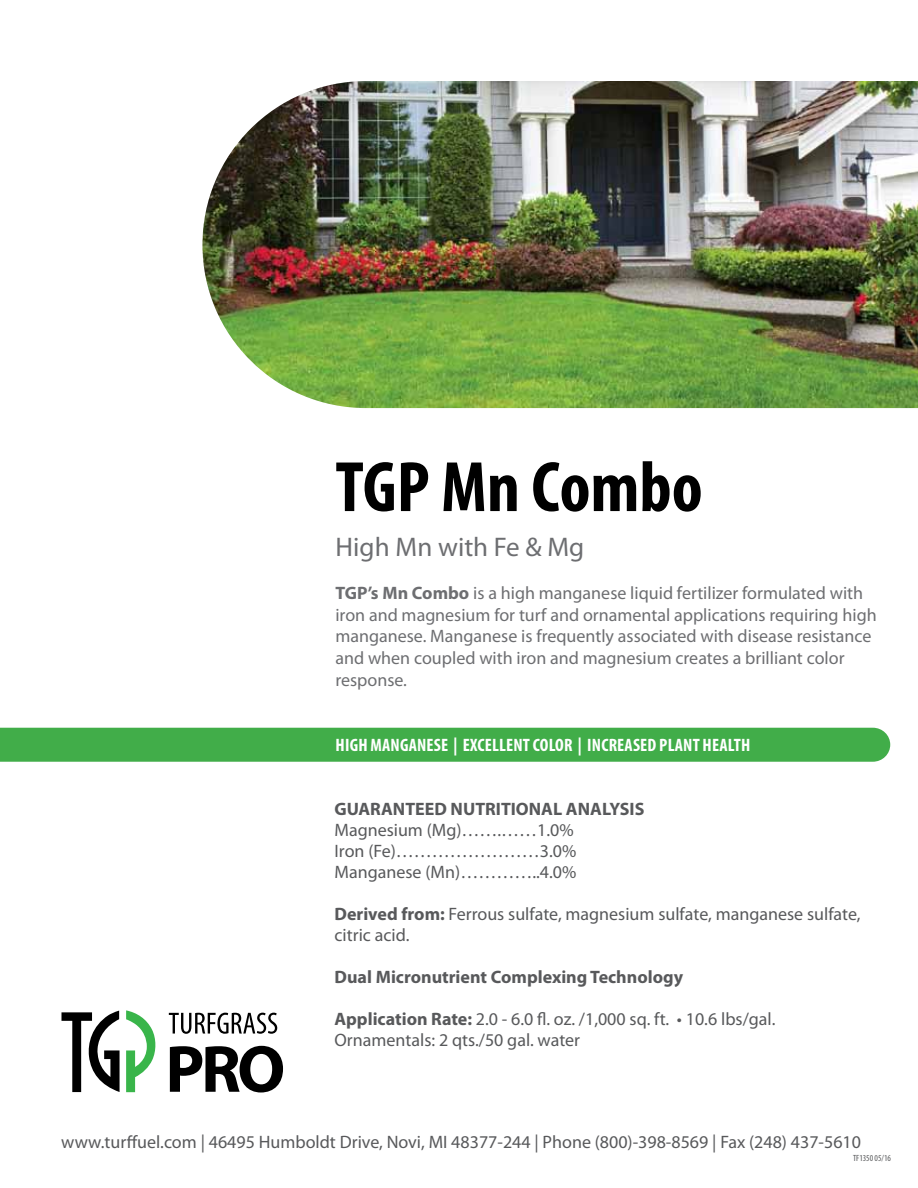
<style>
.page{position:relative;width:918px;height:1188px;background:#fff}
.page>*{position:absolute;margin:0;border:0;box-sizing:border-box;transform-origin:0 0}
.t1{font:700 condensed 72px "Myriad Pro";color:#000}
.t2{font:27px "Myriad Pro";color:#6d6e71}
.t3{font:18px/21px "Myriad Pro";color:#58595b}
.t4{font:18px/21.6px "Myriad Pro";color:#6d6e71}
.t5{font:700 18px "Myriad Pro";color:#58595b}
.t6{font:700 condensed 18px "Myriad Pro";letter-spacing:.01em;color:#fff}
.t7{font:condensed 9px "Myriad Pro";color:#58595b}
.s1{font-weight:700}
</style>
<div class="page">
<svg style="left:170px;top:1046px;width:113px;height:47px"></svg>
<svg style="left:169px;top:1013px;width:108px;height:21px"></svg>
<svg style="left:62px;top:1011px;width:58px;height:81px"></svg>
<svg style="left:126px;top:1010px;width:30px;height:82px"></svg>
<div style="left:0;top:728px;width:890px;height:34px;background:#41ad49"></div>
<img style="left:202px;top:81px;width:716px;height:327px">
<h1 class="t1" style="left:335px;top:442px;width:369px">TGP MN COMBO</h1>
<h2 class="t2" style="left:335px;top:530px;width:250px">High Mn with Fe &amp; Mg</h2>
<p class="t4" style="left:335px;top:582px;width:543px"><span class="s1">TGP’s Mn Combo</span> is a high manganese liquid fertilizer formulated with iron and magnesium for turf and ornamental applications requiring high manganese. Manganese is frequently associated with disease resistance and when coupled with iron and magnesium creates a brilliant color response.</p>
<p class="t6" style="left:336px;top:734px;width:416px">HIGH MANGANESE | EXCELLENT COLOR | INCREASED PLANT HEALTH</p>
<p class="t5" style="left:335px;top:798px;width:311px">GUARANTEED NUTRITIONAL ANALYSIS</p>
<p class="t3" style="left:335px;top:820px;width:243px">Magnesium (Mg)…….……1.0%<br>Iron (Fe)……………………3.0%<br>Manganese (Mn)…………..4.0%</p>
<p class="t3" style="left:335px;top:904px;width:528px"><span class="s1">Derived from:</span> Ferrous sulfate, magnesium sulfate, manganese sulfate, citric acid.</p>
<p class="t5" style="left:335px;top:966px;width:350px">Dual Micronutrient Complexing Technology</p>
<p class="t3" style="left:335px;top:1009px;width:442px"><span class="s1">Application Rate:</span> 2.0 - 6.0 fl. oz. /1,000 sq. ft. • 10.6 lbs/gal.<br>Ornamentals: 2 qts./50 gal. water</p>
<p class="t3" style="left:61px;top:1131px;width:801px">www.turffuel.com | 46495 Humboldt Drive, Novi, MI 48377-244 | Phone (800)-398-8569 | Fax (248) 437-5610</p>
<p class="t7" style="left:853px;top:1153px;width:39px">TF1350 05/16</p>
</div>
